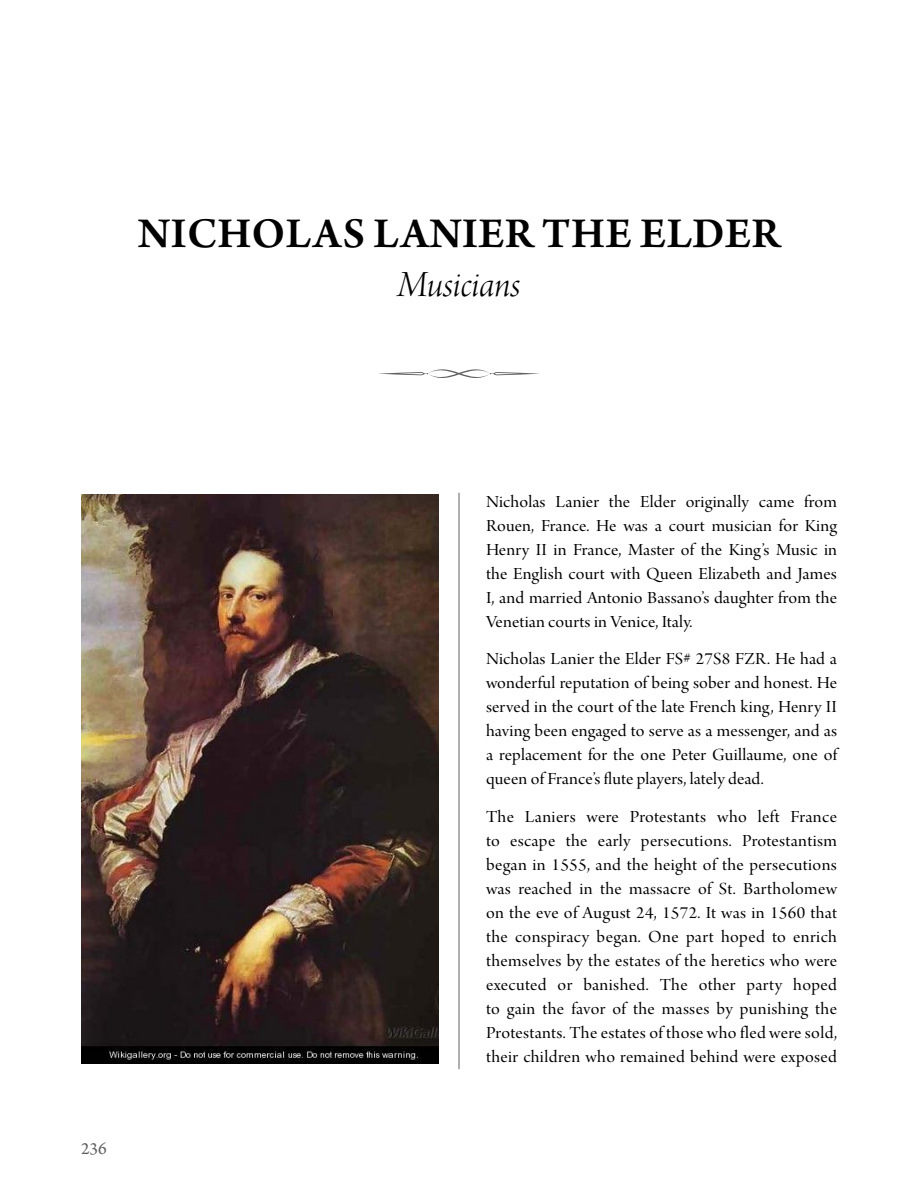
<style>
.page{position:relative;width:918px;height:1188px;background:#fff}
.page>*{position:absolute;margin:0;border:0;box-sizing:border-box;transform-origin:0 0}
.t1{font:600 45px "Arno Pro";letter-spacing:.01em;color:#000}
.t2{font:39px "Arno Pro Light Italic Display";color:#000}
.t3{font:18px/24px "Arno Pro Display";letter-spacing:.01em;color:#000;text-align:justify;scale:1.05 1}
.t4{font:18px "Arno Pro";color:#616061}
</style>
<div class="page">
<hr style="left:459px;top:493px;width:1px;height:576px;background:#616061">
<svg style="left:378px;top:369px;width:162px;height:9px"></svg>
<img style="left:81px;top:494px;width:357px;height:570px">
<h1 class="t1" style="left:138px;top:207px;width:644px">NICHOLAS LANIER THE ELDER</h1>
<h2 class="t2" style="left:398px;top:263px;width:124px">Musicians</h2>
<p class="t4" style="left:81px;top:1139px;width:27px">236</p>
<p class="t3" style="left:486px;top:490px;width:336px">Nicholas Lanier the Elder originally came from Rouen, France. He was a court musician for King Henry II in France, Master of the King’s Music in the English court with Queen Elizabeth and James I, and married Antonio Bassano’s daughter from the Venetian courts in Venice, Italy.</p>
<p class="t3" style="left:486px;top:648px;width:336px">Nicholas Lanier the Elder FS# 27S8 FZR. He had a wonderful reputation of being sober and honest. He served in the court of the late French king, Henry II having been engaged to serve as a messenger, and as a replacement for the one Peter Guillaume, one of queen of France’s flute players, lately dead.</p>
<p class="t3" style="left:486px;top:805px;width:336px">The Laniers were Protestants who left France to escape the early persecutions. Protestantism began in 1555, and the height of the persecutions was reached in the massacre of St. Bartholomew on the eve of August 24, 1572. It was in 1560 that the conspiracy began. One part hoped to enrich themselves by the estates of the heretics who were executed or banished. The other party hoped to gain the favor of the masses by punishing the Protestants. The estates of those who fled were sold, their children who remained behind were exposed</p>
</div>
